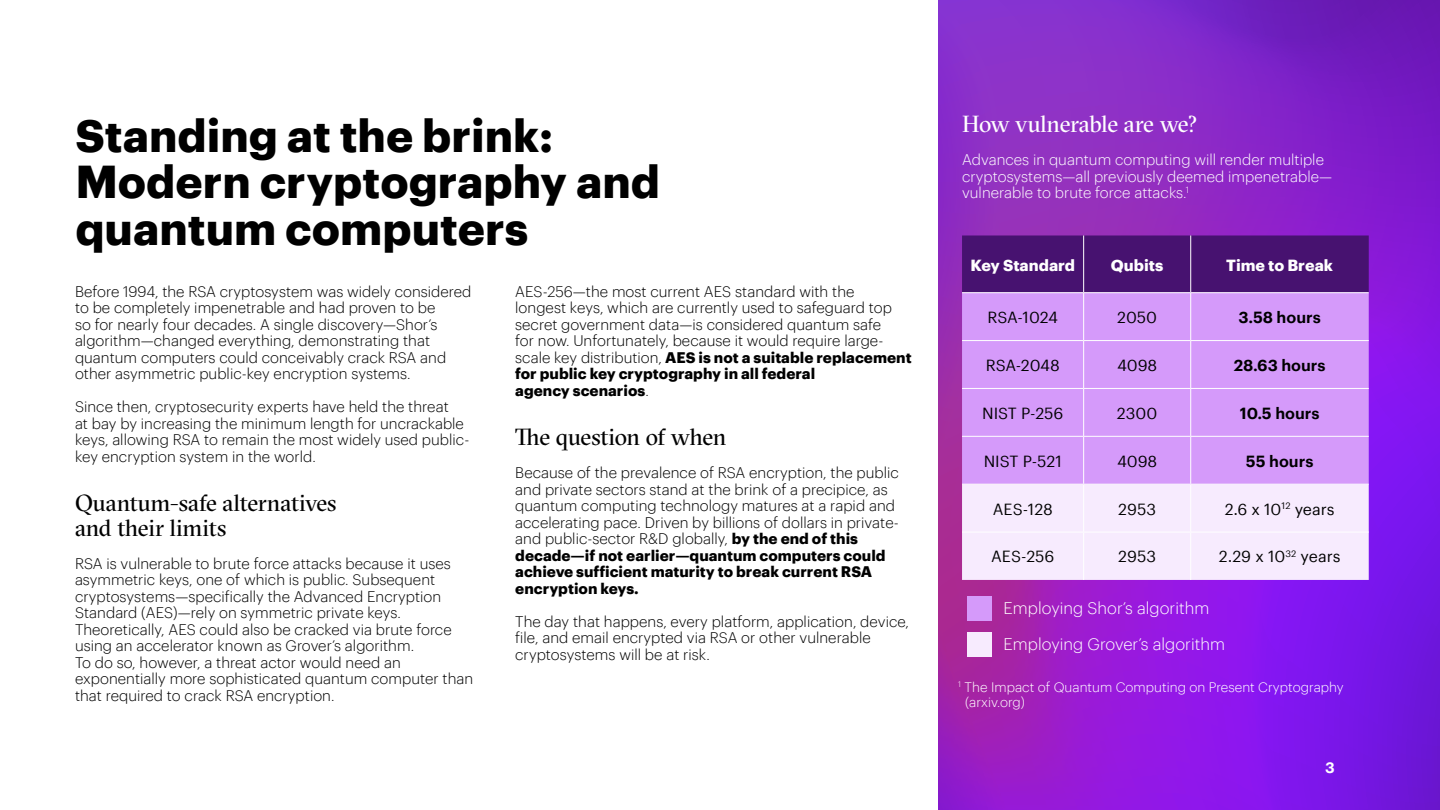
<style>
.page{position:relative;width:1440px;height:810px;background:#fff}
.page>*{position:absolute;margin:0;border:0;box-sizing:border-box;transform-origin:0 0}
.t1{font:700 45px "Graphik";color:#000}
.Call_out_purple_text{font:23.25px "GT Sectra Fine";letter-spacing:-.005em;color:#000}
.Call_out_purple_text-2{font:23.25px "GT Sectra Fine";letter-spacing:-.02em;color:#fff}
.Paragraph_regular{font:300 16.5px "Graphik";color:#fff}
.t2{font:15.75px "Graphik";color:#000}
.t3{font:600 15.75px "Graphik";color:#000}
.t4{font:700 15.75px "Graphik";color:#fff}
.Paragraph_regular-2{font:300 15px/16.5px "Graphik";color:#000}
.t5{font:300 15px/16.5px "Graphik";color:#fff}
.Paragraph_regular-3{font:700 15px "Graphik";color:#000}
.t6{font:600 15px "Graphik";color:#fff}
.t7{font:300 13.5px "Graphik";color:#fff}
.s1{font-weight:700}
.s2{font-weight:300}
</style>
<div class="page">
<svg style="left:938px;top:0;width:502px;height:810px;background:#8920d0"></svg>
<div style="left:962px;top:236px;width:407px;height:56px;background:#471270"></div>
<div style="left:962px;top:293px;width:407px;height:191px;background:#d59afa"></div>
<div style="left:962px;top:485px;width:407px;height:95px;background:#f7ebfe"></div>
<hr style="left:1083px;top:235px;width:1px;height:57px;background:#fff">
<hr style="left:1191px;top:235px;width:1px;height:57px;background:#fff">
<hr style="left:1083px;top:293px;width:1px;height:47px;background:#fff">
<hr style="left:1191px;top:293px;width:1px;height:47px;background:#fff">
<hr style="left:1083px;top:341px;width:1px;height:47px;background:#fff">
<hr style="left:1191px;top:341px;width:1px;height:47px;background:#fff">
<hr style="left:1083px;top:389px;width:1px;height:47px;background:#fff">
<hr style="left:1191px;top:389px;width:1px;height:47px;background:#fff">
<hr style="left:1083px;top:437px;width:1px;height:47px;background:#fff">
<hr style="left:1191px;top:437px;width:1px;height:47px;background:#fff">
<hr style="left:1083px;top:485px;width:1px;height:47px;background:#fff">
<hr style="left:1191px;top:485px;width:1px;height:47px;background:#fff">
<hr style="left:1083px;top:532px;width:1px;height:48px;background:#fff">
<hr style="left:1191px;top:532px;width:1px;height:48px;background:#fff">
<hr style="left:962px;top:292px;width:122px;height:1px;background:#fff">
<hr style="left:1084px;top:292px;width:107px;height:1px;background:#fff">
<hr style="left:1191px;top:292px;width:178px;height:1px;background:#fff">
<hr style="left:962px;top:340px;width:122px;height:1px;background:#fff">
<hr style="left:1084px;top:340px;width:107px;height:1px;background:#fff">
<hr style="left:1191px;top:340px;width:178px;height:1px;background:#fff">
<hr style="left:962px;top:388px;width:122px;height:1px;background:#fff">
<hr style="left:1084px;top:388px;width:107px;height:1px;background:#fff">
<hr style="left:1191px;top:388px;width:178px;height:1px;background:#fff">
<hr style="left:962px;top:436px;width:122px;height:1px;background:#fff">
<hr style="left:1084px;top:436px;width:107px;height:1px;background:#fff">
<hr style="left:1191px;top:436px;width:178px;height:1px;background:#fff">
<hr style="left:962px;top:484px;width:122px;height:1px;background:#fff">
<hr style="left:1084px;top:484px;width:107px;height:1px;background:#fff">
<hr style="left:1191px;top:484px;width:178px;height:1px;background:#fff">
<hr style="left:962px;top:532px;width:122px;height:1px;background:#fff">
<hr style="left:1084px;top:532px;width:107px;height:1px;background:#fff">
<hr style="left:1191px;top:532px;width:178px;height:1px;background:#fff">
<div style="left:968px;top:596px;width:24px;height:25px;background:#d59afa"></div>
<div style="left:968px;top:632px;width:24px;height:25px;background:#f7ebfe"></div>
<p class="t1" style="left:75px;top:101px;width:480px">Standing at the brink:</p>
<p class="t1" style="left:75px;top:147px;width:586px">Modern cryptography and</p>
<p class="t1" style="left:75px;top:194px;width:455px">quantum computers</p>
<p class="Paragraph_regular-2" style="left:75px;top:282px;width:398px">Before 1994, the RSA cryptosystem was widely considered to be completely impenetrable and had proven to be<br>so for nearly four decades. A single discovery—Shor’s algorithm—changed everything, demonstrating that quantum computers could conceivably crack RSA and other asymmetric public-key encryption systems.</p>
<p class="Paragraph_regular-2" style="left:75px;top:397px;width:396px">Since then, cryptosecurity experts have held the threat<br>at bay by increasing the minimum length for uncrackable keys, allowing RSA to remain the most widely used public&shy;key encryption system in the world.</p>
<p class="Call_out_purple_text" style="left:75px;top:490px;width:263px">Quantum-safe alternatives</p>
<p class="Call_out_purple_text" style="left:75px;top:514px;width:153px">and their limits</p>
<p class="Paragraph_regular-2" style="left:75px;top:554px;width:377px">RSA is vulnerable to brute force attacks because it uses asymmetric keys, one of which is public. Subsequent cryptosystems—specifically the Advanced Encryption Standard (AES)—rely on symmetric private keys.</p>
<p class="Paragraph_regular-2" style="left:75px;top:620px;width:378px">Theoretically, AES could also be cracked via brute force using an accelerator known as Grover’s algorithm.</p>
<p class="Paragraph_regular-2" style="left:75px;top:653px;width:400px">To do so, however, a threat actor would need an exponentially more sophisticated quantum computer than that required to crack RSA encryption.</p>
<p class="Paragraph_regular-2" style="left:515px;top:282px;width:341px">AES-256—the most current AES standard with the</p>
<p class="Paragraph_regular-2" style="left:515px;top:298px;width:378px">longest keys, which are currently used to safeguard top secret government data—is considered quantum safe</p>
<p class="Paragraph_regular-2" style="left:515px;top:331px;width:398px">for now. Unfortunately, because it would require large&shy;scale key distribution, <span class="s1">AES is not a suitable replacement for public key cryptography in all federal</span></p>
<p class="Paragraph_regular-3" style="left:515px;top:379px;width:135px">agency scenarios<span class="s2">.</span></p>
<p class="Call_out_purple_text" style="left:515px;top:424px;width:213px">The question of when</p>
<p class="Paragraph_regular-2" style="left:515px;top:463px;width:385px">Because of the prevalence of RSA encryption, the public and private sectors stand at the brink of a precipice, as quantum computing technology matures at a rapid and accelerating pace. Driven by billions of dollars in private&shy;and public-sector R&amp;D globally, <span class="s1">by the end of this decade—if not earlier—quantum computers could achieve sufficient maturity to break current RSA encryption keys.</span></p>
<p class="Paragraph_regular-2" style="left:515px;top:612px;width:395px">The day that happens, every platform, application, device, file, and email encrypted via RSA or other vulnerable cryptosystems will be at risk.</p>
<p class="Call_out_purple_text-2" style="left:962px;top:111px;width:237px">How vulnerable are we?</p>
<p class="t5" style="left:962px;top:150px;width:372px">Advances in quantum computing will render multiple cryptosystems—all previously deemed impenetrable— vulnerable to brute force attacks.<sup>1</sup></p>
<p class="t4" style="left:971px;top:253px;width:106px">Key Standard</p>
<p class="t4" style="left:1111px;top:253px;width:54px">Qubits</p>
<p class="t4" style="left:1226px;top:253px;width:108px">Time to Break</p>
<p class="t2" style="left:987px;top:306px;width:72px">RSA-1024</p>
<p class="t2" style="left:1117px;top:306px;width:42px">2050</p>
<p class="t3" style="left:1239px;top:305px;width:84px">3.58 hours</p>
<p class="t2" style="left:986px;top:353px;width:76px">RSA-2048</p>
<p class="t2" style="left:1117px;top:353px;width:42px">4098</p>
<p class="t3" style="left:1234px;top:353px;width:93px">28.63 hours</p>
<p class="t2" style="left:982px;top:401px;width:83px">NIST P-256</p>
<p class="t2" style="left:1117px;top:401px;width:42px">2300</p>
<p class="t3" style="left:1240px;top:401px;width:81px">10.5 hours</p>
<p class="t2" style="left:984px;top:449px;width:80px">NIST P-521</p>
<p class="t2" style="left:1117px;top:449px;width:42px">4098</p>
<p class="t3" style="left:1246px;top:449px;width:69px">55 hours</p>
<p class="t2" style="left:993px;top:497px;width:62px">AES-128</p>
<p class="t2" style="left:1118px;top:497px;width:40px">2953</p>
<p class="t2" style="left:1225px;top:497px;width:111px">2.6 x 10<sup>12</sup> years</p>
<p class="t2" style="left:991px;top:545px;width:65px">AES-256</p>
<p class="t2" style="left:1118px;top:545px;width:40px">2953</p>
<p class="t2" style="left:1219px;top:545px;width:123px">2.29 x 10<sup>32</sup> years</p>
<p class="Paragraph_regular" style="left:1004px;top:596px;width:207px">Employing Shor’s algorithm</p>
<p class="Paragraph_regular" style="left:1004px;top:632px;width:223px">Employing Grover’s algorithm</p>
<p class="t7" style="left:958px;top:677px;width:387px"><sup>1</sup> The Impact of Quantum Computing on Present Cryptography</p>
<p class="t7" style="left:965px;top:692px;width:61px">(arxiv.org)</p>
<p class="t6" style="left:1325px;top:756px;width:11px">3</p>
</div>
